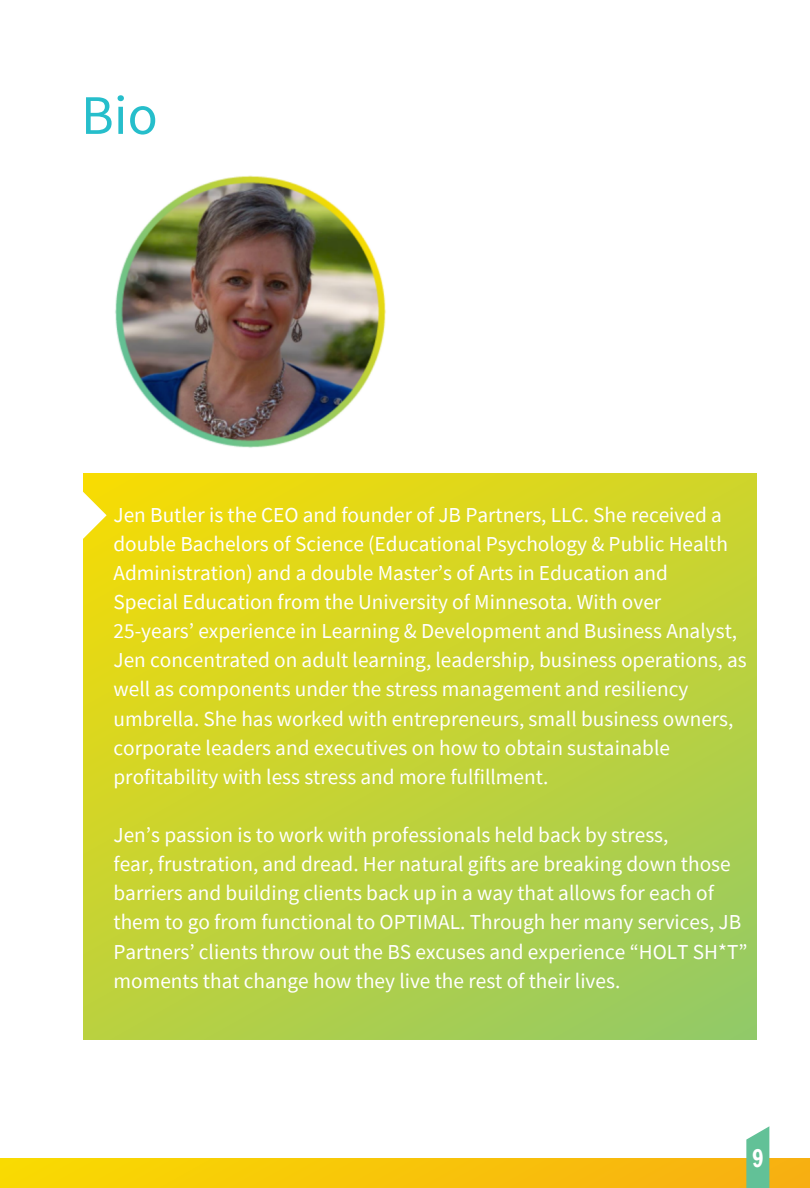
<style>
.page{position:relative;width:810px;height:1188px;background:#fff}
.page>*{position:absolute;margin:0;border:0;box-sizing:border-box;transform-origin:0 0}
.t1{font:55.8px "Source Sans Pro";color:#26becb}
.t2{font:23.25px "Francois One";color:#fff}
.t3{font:21.3px/29.1px "Source Sans Pro";color:#fff}
</style>
<div class="page">
<div style="left:0;top:1159px;width:810px;height:29px;background:linear-gradient(to right,#f9da02,#f7af11)"></div>
<svg style="left:746px;top:1126px;width:23px;height:62px"></svg>
<svg style="left:84px;top:473px;width:672px;height:566px;background:#c4d235"></svg>
<svg style="left:83px;top:488px;width:24px;height:55px"></svg>
<img style="left:115px;top:175px;width:271px;height:273px">
<h1 class="t1" style="left:81px;top:79px;width:78px">Bio</h1>
<p class="t3" style="left:114px;top:500px;width:635px">Jen Butler is the CEO and founder of JB Partners, LLC. She received a double Bachelors of Science (Educational Psychology &amp; Public Health Administration) and a double Master’s of Arts in Education and<br>Special Education from the University of Minnesota. With over 25-years’ experience in Learning &amp; Development and Business Analyst, Jen concentrated on adult learning, leadership, business operations, as well as components under the stress management and resiliency umbrella. She has worked with entrepreneurs, small business owners, corporate leaders and executives on how to obtain sustainable profitability with less stress and more fulfillment.</p>
<p class="t3" style="left:114px;top:820px;width:635px">Jen’s passion is to work with professionals held back by stress,<br>fear, frustration, and dread. Her natural gifts are breaking down those barriers and building clients back up in a way that allows for each of them to go from functional to OPTIMAL. Through her many services, JB Partners’ clients throw out the BS excuses and experience “HOLT SH*T” moments that change how they live the rest of their lives.</p>
<p class="t2" style="left:752px;top:1141px;width:14px">9</p>
</div>
